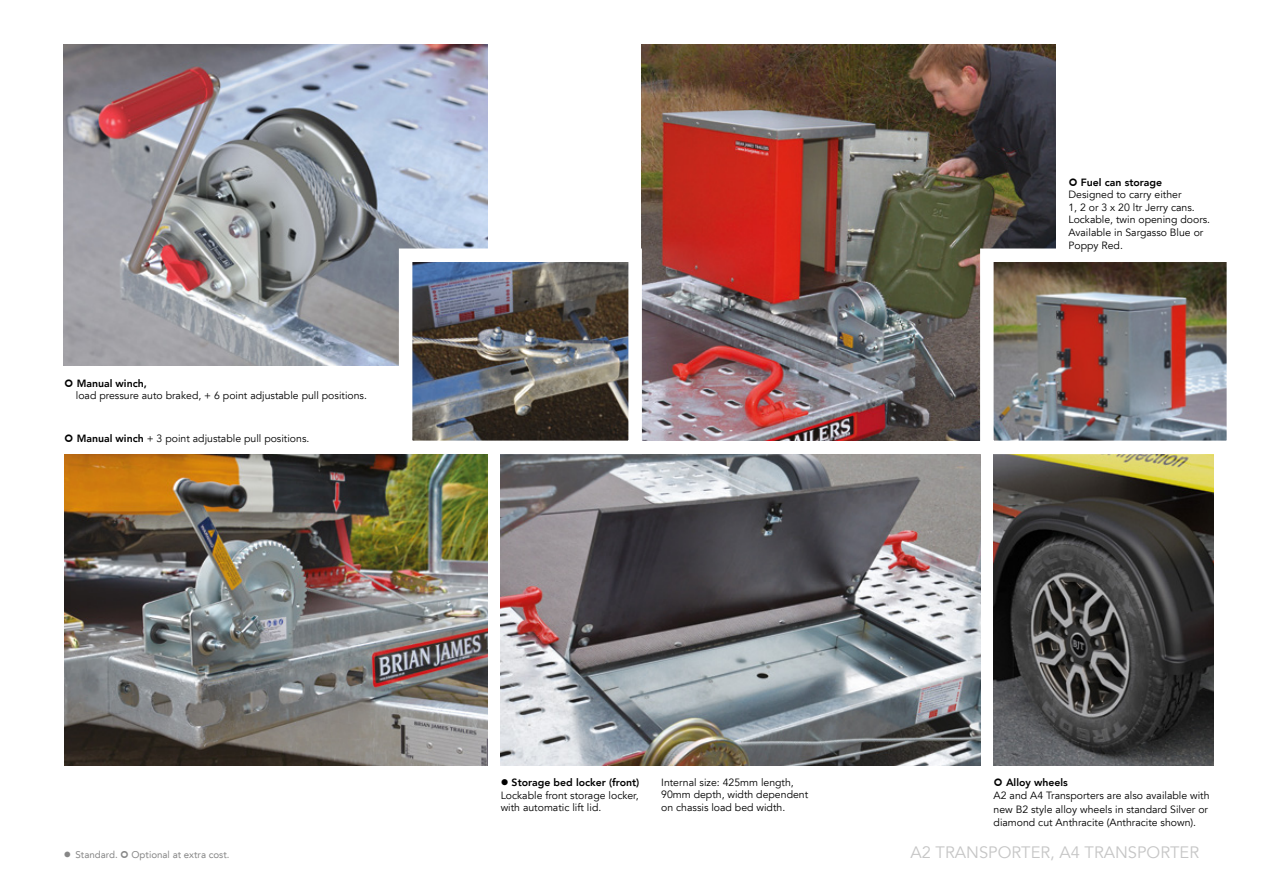
<style>
.page{position:relative;width:1263px;height:893px;background:#fff}
.page>*{position:absolute;margin:0;border:0;box-sizing:border-box;transform-origin:0 0}
.t1{font:16.5px "Avenir LT";color:#c6c6c6}
.t2{font:10.5px/12.6px "Avenir LT";color:#000}
.t3{font:800 10.5px "Avenir LT";color:#000}
.t4{font:9.75px "Avenir LT";color:#878787}
.s1{font-weight:800}
</style>
<div class="page">
<img style="left:642px;top:45px;width:414px;height:396px">
<img style="left:64px;top:45px;width:423px;height:321px">
<img style="left:993px;top:461px;width:220px;height:304px">
<img style="left:501px;top:454px;width:480px;height:311px">
<img style="left:973px;top:242px;width:254px;height:219px">
<img style="left:392px;top:242px;width:257px;height:219px">
<img style="left:64px;top:455px;width:424px;height:310px">
<p class="t3" style="left:77px;top:377px;width:72px">Manual winch,</p>
<p class="t2" style="left:76px;top:390px;width:293px">load pressure auto braked, + 6 point adjustable pull positions.</p>
<p class="t2" style="left:77px;top:432px;width:234px"><span class="s1">Manual winch</span> + 3 point adjustable pull positions.</p>
<p class="t4" style="left:64px;top:849px;width:56px">● Standard.</p>
<p class="t4" style="left:131px;top:849px;width:100px">Optional at extra cost.</p>
<p class="t3" style="left:1081px;top:176px;width:83px">Fuel can storage</p>
<p class="t2" style="left:1068px;top:188px;width:143px">Designed to carry either<br>1, 2 or 3 x 20 ltr Jerry cans.<br>Lockable, twin opening doors.<br>Available in Sargasso Blue or<br>Poppy Red.</p>
<p class="t2" style="left:501px;top:776px;width:140px;text-align:justify">● <span class="s1">Storage bed locker (front)<br></span>Lockable front storage locker, with automatic lift lid.</p>
<p class="t2" style="left:661px;top:776px;width:148px">Internal size: 425mm length,<br>90mm depth, width dependent on chassis load bed width.</p>
<p class="t3" style="left:1006px;top:776px;width:63px">Alloy wheels</p>
<p class="t2" style="left:993px;top:789px;width:218px;line-height:13.5px">A2 and A4 Transporters are also available with new B2 style alloy wheels in standard Silver or diamond cut Anthracite (Anthracite shown).</p>
<h1 class="t1" style="left:910px;top:842px;width:290px">A2 TRANSPORTER, A4 TRANSPORTER</h1>
</div>
